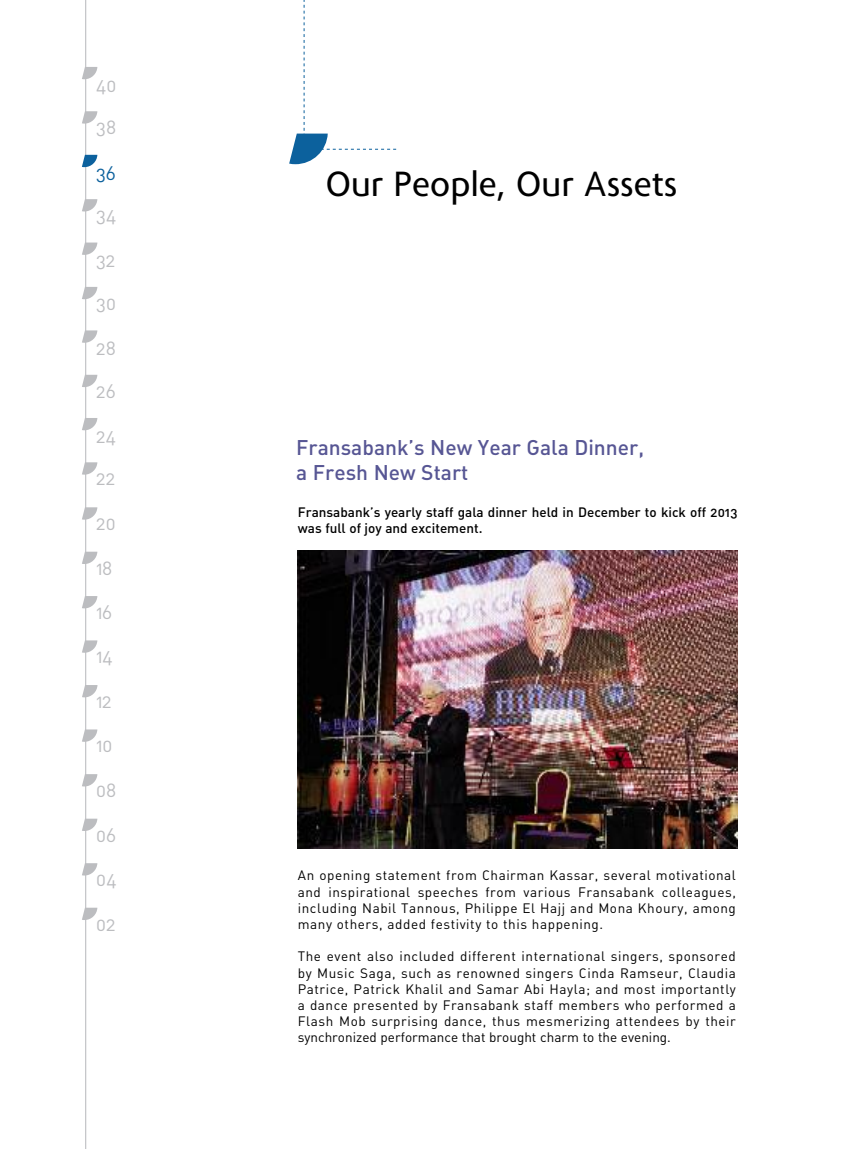
<style>
.page{position:relative;width:851px;height:1149px;background:#fff}
.page>*{position:absolute;margin:0;border:0;box-sizing:border-box;transform-origin:0 0}
.t1{font:36px "Phoenica STD Demo";color:#000}
.t2{font:21px/25.2px "DIN Medium Alternate";color:#575694}
.t3{font:18.9px "DIN Regular Alternate";letter-spacing:.005em;color:#bcbdc0}
.t4{font:18.9px "DIN Regular Alternate";color:#0c619d}
.t5{font:13.5px/16.2px "DIN Regular Alternate";letter-spacing:.02em;color:#000;text-align:justify}
.t6{font:13.5px/16.2px "DIN Medium Alternate";color:#000}
</style>
<div class="page">
<hr style="left:85px;top:0;width:1px;height:1148px;background:#bcbdc0">
<svg style="left:82px;top:773px;width:15px;height:13px"></svg>
<svg style="left:82px;top:729px;width:15px;height:12px"></svg>
<svg style="left:82px;top:640px;width:15px;height:12px"></svg>
<svg style="left:82px;top:596px;width:15px;height:12px"></svg>
<svg style="left:82px;top:551px;width:15px;height:13px"></svg>
<svg style="left:82px;top:507px;width:15px;height:12px"></svg>
<svg style="left:82px;top:462px;width:15px;height:12px"></svg>
<svg style="left:82px;top:418px;width:15px;height:12px"></svg>
<svg style="left:82px;top:374px;width:15px;height:13px"></svg>
<svg style="left:82px;top:330px;width:15px;height:12px"></svg>
<svg style="left:82px;top:287px;width:15px;height:12px"></svg>
<svg style="left:82px;top:242px;width:15px;height:13px"></svg>
<svg style="left:82px;top:199px;width:15px;height:12px"></svg>
<svg style="left:82px;top:155px;width:15px;height:12px"></svg>
<svg style="left:82px;top:111px;width:15px;height:12px"></svg>
<svg style="left:82px;top:67px;width:15px;height:12px"></svg>
<svg style="left:82px;top:907px;width:15px;height:12px"></svg>
<svg style="left:82px;top:862px;width:15px;height:13px"></svg>
<svg style="left:82px;top:818px;width:15px;height:12px"></svg>
<svg style="left:82px;top:684px;width:15px;height:13px"></svg>
<svg style="left:289px;top:0;width:107px;height:164px"></svg>
<img style="left:298px;top:551px;width:439px;height:297px">
<h3 class="t3" style="left:96px;top:74px;width:22px">40</h3>
<h3 class="t3" style="left:96px;top:116px;width:22px">38</h3>
<h3 class="t4" style="left:96px;top:162px;width:21px">36</h3>
<h3 class="t3" style="left:96px;top:204px;width:22px">34</h3>
<h3 class="t3" style="left:96px;top:250px;width:21px">32</h3>
<h3 class="t3" style="left:96px;top:292px;width:21px">30</h3>
<h3 class="t3" style="left:96px;top:337px;width:21px">28</h3>
<h3 class="t3" style="left:96px;top:380px;width:21px">26</h3>
<h3 class="t3" style="left:96px;top:425px;width:21px">24</h3>
<h3 class="t3" style="left:96px;top:467px;width:21px">22</h3>
<h3 class="t3" style="left:96px;top:512px;width:21px">20</h3>
<h3 class="t3" style="left:96px;top:557px;width:18px">18</h3>
<h3 class="t3" style="left:96px;top:601px;width:17px">16</h3>
<h3 class="t3" style="left:96px;top:645px;width:18px">14</h3>
<h3 class="t3" style="left:96px;top:690px;width:17px">12</h3>
<h3 class="t3" style="left:96px;top:734px;width:18px">10</h3>
<h3 class="t3" style="left:96px;top:779px;width:22px">08</h3>
<h3 class="t3" style="left:96px;top:823px;width:21px">06</h3>
<h3 class="t3" style="left:96px;top:868px;width:22px">04</h3>
<h3 class="t3" style="left:96px;top:912px;width:21px">02</h3>
<h1 class="t1" style="left:326px;top:170px;width:352px">Our People, Our Assets</h1>
<h2 class="t2" style="left:296px;top:435px;width:349px">Fransabank’s New Year Gala Dinner, a Fresh New Start</h2>
<p class="t6" style="left:298px;top:504px;width:441px">Fransabank’s yearly staff gala dinner held in December to kick off 2013 was full of joy and excitement.</p>
<p class="t5" style="left:298px;top:867px;width:439px">An opening statement from Chairman Kassar, several motivational and inspirational speeches from various Fransabank colleagues, including Nabil Tannous, Philippe El Hajj and Mona Khoury, among many others, added festivity to this happening.</p>
<p class="t5" style="left:298px;top:948px;width:439px">The event also included different international singers, sponsored by Music Saga, such as renowned singers Cinda Ramseur, Claudia Patrice, Patrick Khalil and Samar Abi Hayla; and most importantly a dance presented by Fransabank staff members who performed a Flash Mob surprising dance, thus mesmerizing attendees by their synchronized performance that brought charm to the evening.</p>
</div>
